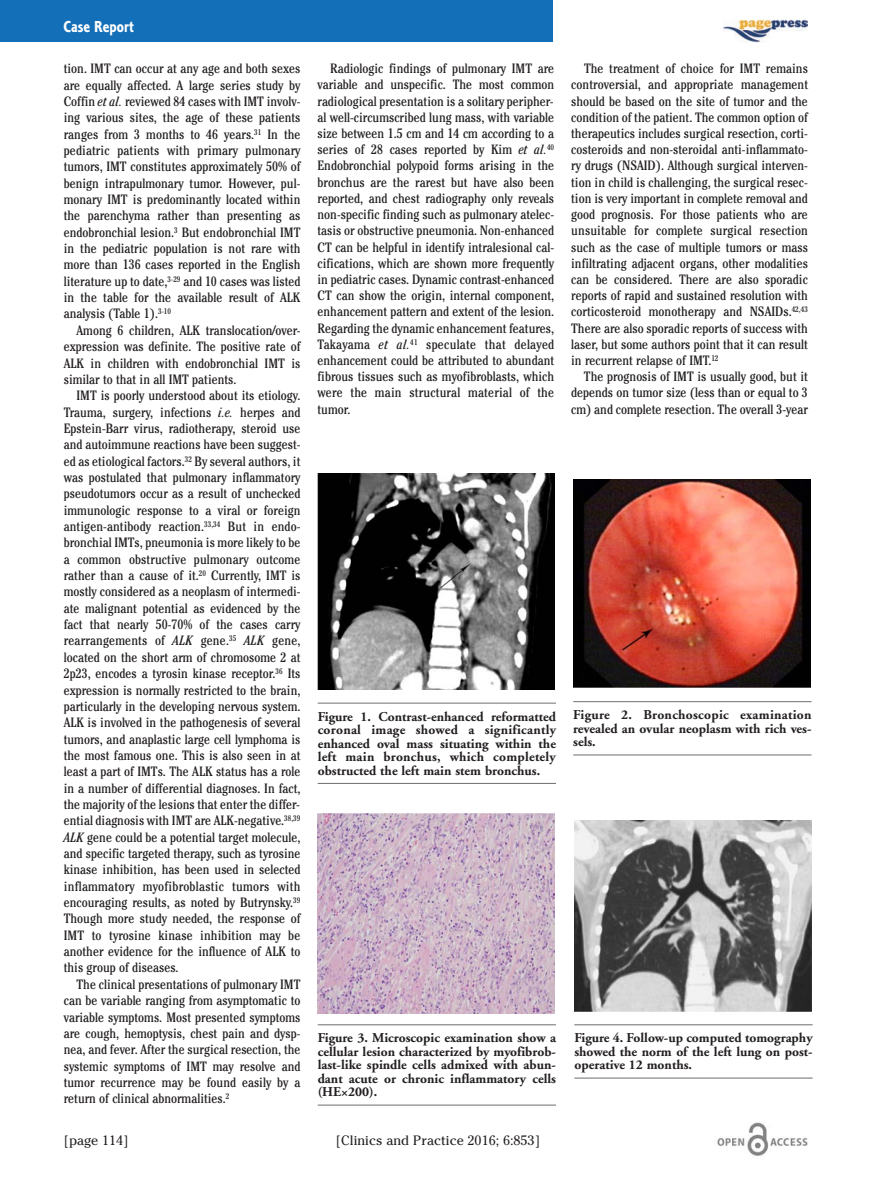
<style>
.page{position:relative;width:893px;height:1191px;background:#fff}
.page>*{position:absolute;margin:0;border:0;box-sizing:border-box;transform-origin:0 0}
.t1{font:16.5px "Corinthian Bold Condensed Plain";color:#fff}
.t2{font:condensed 13.5px/16.4px "Cheltenham";color:#231f20;text-align:justify}
.t3{font:700 13.5px/13.5px "Adobe Garamond";color:#231f20;text-align:justify}
.t4{font:13.5px "Cheltenham";color:#231f20}
.s1{font-style:italic}
</style>
<div class="page">
<div style="left:0;top:0;width:553px;height:42px;background:#1370b8"></div>
<img style="left:717px;top:1123px;width:91px;height:33px">
<img style="left:723px;top:19px;width:84px;height:24px">
<hr style="left:318px;top:702px;width:238px;height:1px;background:#6c6d70">
<hr style="left:318px;top:783px;width:238px;height:1px;background:#6c6d70">
<img style="left:318px;top:473px;width:236px;height:216px">
<hr style="left:573px;top:701px;width:238px;height:1px;background:#6c6d70">
<hr style="left:573px;top:754px;width:238px;height:1px;background:#6c6d70">
<img style="left:573px;top:480px;width:237px;height:207px">
<hr style="left:318px;top:1024px;width:238px;height:1px;background:#6c6d70">
<hr style="left:318px;top:1104px;width:238px;height:1px;background:#6c6d70">
<img style="left:318px;top:813px;width:236px;height:200px">
<hr style="left:574px;top:1024px;width:239px;height:1px;background:#6c6d70">
<hr style="left:574px;top:1077px;width:239px;height:1px;background:#6c6d70">
<img style="left:575px;top:820px;width:236px;height:191px">
<p class="t1" style="left:63px;top:21px;width:72px">Case Report</p>
<p class="t2" style="left:64px;top:62px;width:238px">tion. IMT can occur at any age and both sexes are equally affected. A large series study by Coffin <span class="s1">et al.</span> reviewed 84 cases with IMT involv&shy;ing various sites, the age of these patients ranges from 3 months to 46 years.<sup>31</sup> In the pediatric patients with primary pulmonary tumors, IMT constitutes approximately 50% of benign intrapulmonary tumor. However, pul&shy;monary IMT is predominantly located within the parenchyma rather than presenting as endobronchial lesion.<sup>3</sup> But endobronchial IMT in the pediatric population is not rare with more than 136 cases reported in the English literature up to date,<sup>3-29</sup> and 10 cases was listed in the table for the available result of ALK analysis (Table 1).<sup>3-10</sup></p>
<p class="t2" style="left:64px;top:323px;width:238px;text-indent:13px">Among 6 children, ALK translocation/over&shy;expression was definite. The positive rate of ALK in children with endobronchial IMT is similar to that in all IMT patients.</p>
<p class="t2" style="left:64px;top:389px;width:238px;text-indent:13px">IMT is poorly understood about its etiology.<br>Trauma, surgery, infections <span class="s1">i.e.</span> herpes and Epstein-Barr virus, radiotherapy, steroid use and autoimmune reactions have been suggest&shy;ed as etiological factors.<sup>32</sup> By several authors, it was postulated that pulmonary inflammatory pseudotumors occur as a result of unchecked immunologic response to a viral or foreign antigen-antibody reaction.<sup>33,34</sup> But in endo&shy;bronchial IMTs, pneumonia is more likely to be a common obstructive pulmonary outcome rather than a cause of it.<sup>20</sup> Currently, IMT is mostly considered as a neoplasm of intermedi&shy;ate malignant potential as evidenced by the fact that nearly 50-70% of the cases carry rearrangements of <span class="s1">ALK</span> gene.<sup>35</sup> <span class="s1">ALK</span> gene, located on the short arm of chromosome 2 at 2p23, encodes a tyrosin kinase receptor.<sup>36</sup> Its expression is normally restricted to the brain, particularly in the developing nervous system.<br>ALK is involved in the pathogenesis of several tumors, and anaplastic large cell lymphoma is the most famous one. This is also seen in at least a part of IMTs. The ALK status has a role in a number of differential diagnoses. In fact, the majority of the lesions that enter the differ&shy;ential diagnosis with IMT are ALK-negative.<sup>38,39<br></sup><span class="s1">ALK</span> gene could be a potential target molecule, and specific targeted therapy, such as tyrosine kinase inhibition, has been used in selected inflammatory myofibroblastic tumors with encouraging results, as noted by Butrynsky.<sup>39<br></sup>Though more study needed, the response of IMT to tyrosine kinase inhibition may be another evidence for the influence of ALK to this group of diseases.</p>
<p class="t2" style="left:64px;top:977px;width:238px;text-indent:13px">The clinical presentations of pulmonary IMT can be variable ranging from asymptomatic to variable symptoms. Most presented symptoms are cough, hemoptysis, chest pain and dysp&shy;nea, and fever. After the surgical resection, the systemic symptoms of IMT may resolve and tumor recurrence may be found easily by a return of clinical abnormalities.<sup>2</sup></p>
<p class="t2" style="left:317px;top:62px;width:238px;text-indent:13px">Radiologic findings of pulmonary IMT are variable and unspecific. The most common radiological presentation is a solitary peripher&shy;al well-circumscribed lung mass, with variable size between 1.5 cm and 14 cm according to a series of 28 cases reported by Kim <span class="s1">et al.</span><sup>40<br></sup>Endobronchial polypoid forms arising in the bronchus are the rarest but have also been reported, and chest radiography only reveals non-specific finding such as pulmonary atelec&shy;tasis or obstructive pneumonia. Non-enhanced CT can be helpful in identify intralesional cal&shy;cifications, which are shown more frequently in pediatric cases. Dynamic contrast-enhanced CT can show the origin, internal component, enhancement pattern and extent of the lesion.<br>Regarding the dynamic enhancement features, Takayama <span class="s1">et al.</span><sup>41</sup> speculate that delayed enhancement could be attributed to abundant fibrous tissues such as myofibroblasts, which were the main structural material of the tumor.</p>
<p class="t2" style="left:571px;top:62px;width:238px;text-indent:13px">The treatment of choice for IMT remains controversial, and appropriate management should be based on the site of tumor and the condition of the patient. The common option of therapeutics includes surgical resection, corti&shy;costeroids and non-steroidal anti-inflammato&shy;ry drugs (NSAID). Although surgical interven&shy;tion in child is challenging, the surgical resec&shy;tion is very important in complete removal and good prognosis. For those patients who are unsuitable for complete surgical resection such as the case of multiple tumors or mass infiltrating adjacent organs, other modalities can be considered. There are also sporadic reports of rapid and sustained resolution with corticosteroid monotherapy and NSAIDs.<sup>42,43<br></sup>There are also sporadic reports of success with laser, but some authors point that it can result in recurrent relapse of IMT.<sup>12</sup></p>
<p class="t2" style="left:571px;top:370px;width:238px;text-indent:13px">The prognosis of IMT is usually good, but it depends on tumor size (less than or equal to 3 cm) and complete resection. The overall 3-year</p>
<p class="t3" style="left:318px;top:710px;width:240px">Figure 1. Contrast-enhanced reformatted coronal image showed a significantly enhanced oval mass situating within the left main bronchus, which completely obstructed the left main stem bronchus.</p>
<p class="t3" style="left:573px;top:709px;width:240px">Figure 2. Bronchoscopic examination revealed an ovular neoplasm with rich ves&shy;sels.</p>
<p class="t3" style="left:318px;top:1032px;width:240px">Figure 3. Microscopic examination show a cellular lesion characterized by myofibrob&shy;last-like spindle cells admixed with abun&shy;dant acute or chronic inflammatory cells (HE×200).</p>
<p class="t3" style="left:574px;top:1032px;width:240px">Figure 4. Follow-up computed tomography showed the norm of the left lung on post&shy;operative 12 months.</p>
<p class="t4" style="left:64px;top:1132px;width:66px">[page 114]</p>
<p class="t4" style="left:336px;top:1132px;width:206px">[Clinics and Practice 2016; 6:853]</p>
</div>
